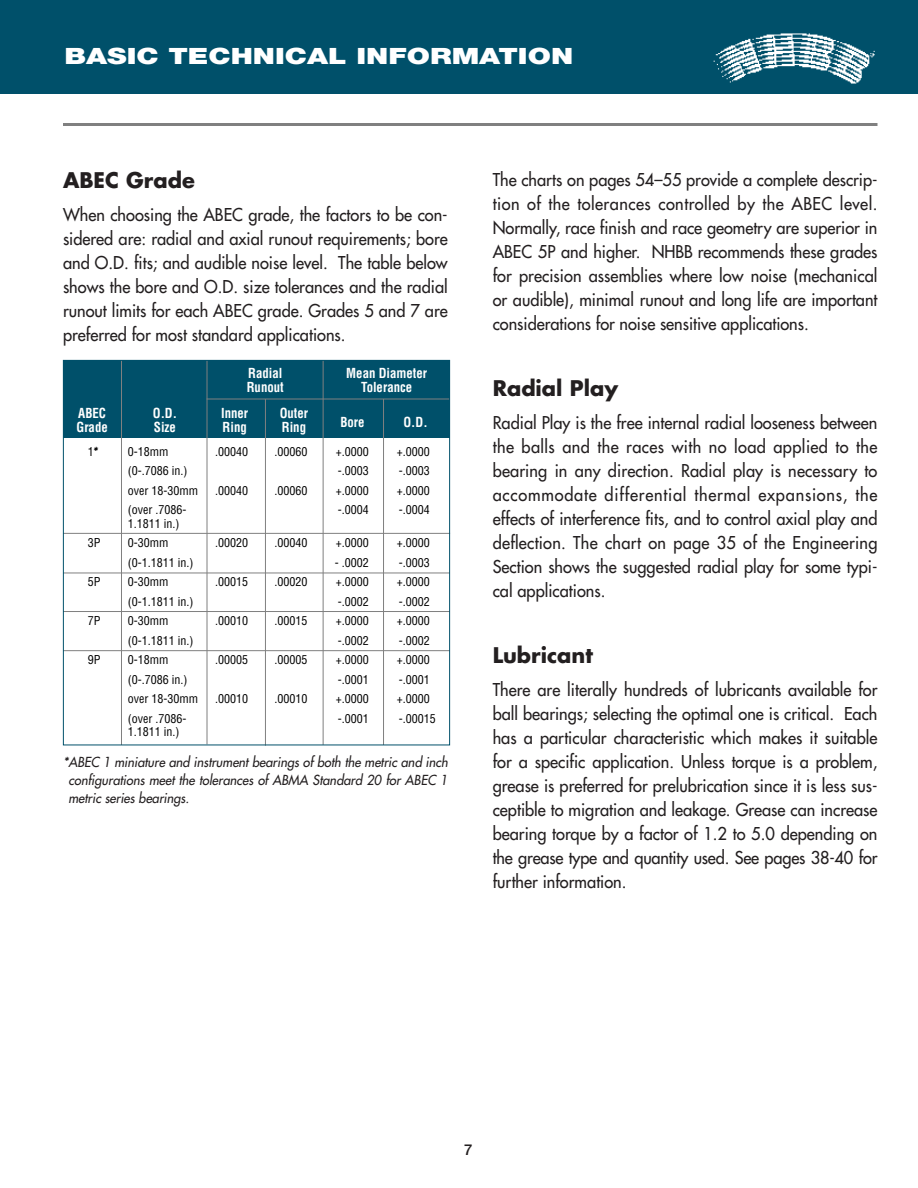
<style>
.page{position:relative;width:918px;height:1188px;background:#fff}
.page>*{position:absolute;margin:0;border:0;box-sizing:border-box;transform-origin:0 0}
.t1{font:900 22.5px "Helvetica Neue";color:#fff;scale:1.3 1}
.t2{font:700 21px "Futura";color:#231f20}
.t3{font:17.25px/24px "Futura";color:#231f20;text-align:justify;scale:.95 1}
.t4{font:500 15px "Helvetica Neue";color:#231f20}
.t5{font:italic 13.5px/18px "Futura";color:#231f20;text-align:justify;scale:.95 1}
.t6{font:700 condensed 13.5px "Helvetica";color:#fff;scale:.95 1}
.t7{font:italic 13.5px "Futura";color:#000;scale:.95 1}
.t8{font:condensed 12px "Helvetica";color:#000}
</style>
<div class="page">
<div style="left:0;top:0;width:918px;height:94px;background:#00506a"></div>
<div style="left:63px;top:360px;width:387px;height:78px;background:#00506a"></div>
<hr style="left:207px;top:399px;width:243px;height:1px;background:#808080">
<hr style="left:63px;top:533px;width:387px;height:1px;background:#808080">
<hr style="left:63px;top:611px;width:387px;height:1px;background:#808080">
<hr style="left:63px;top:573px;width:387px;height:1px;background:#808080">
<hr style="left:63px;top:650px;width:387px;height:1px;background:#808080">
<hr style="left:121px;top:360px;width:1px;height:385px;background:#808080">
<hr style="left:207px;top:360px;width:1px;height:384px;background:#808080">
<hr style="left:265px;top:399px;width:1px;height:347px;background:#808080">
<hr style="left:383px;top:399px;width:1px;height:346px;background:#808080">
<hr style="left:323px;top:360px;width:1px;height:385px;background:#808080">
<div style="left:63px;top:360px;width:387px;height:385px;border:1px solid #00506a"></div>
<hr style="left:63px;top:123px;width:815px;height:3px;background:#808080">
<h1 class="t1" style="left:64px;top:48px;width:393px">BASIC TECHNICAL INFORMATION</h1>
<p class="t2" style="left:63px;top:171px;width:133px">ABEC Grade</p>
<p class="t3" style="left:63px;top:204px;width:407px">When choosing the ABEC grade, the factors to be con&shy;sidered are: radial and axial runout requirements; bore and O.D. fits; and audible noise level. The table below shows the bore and O.D. size tolerances and the radial runout limits for each ABEC grade. Grades 5 and 7 are preferred for most standard applications.</p>
<p class="t6" style="left:248px;top:368px;width:37px">Radial</p>
<p class="t6" style="left:346px;top:368px;width:87px">Mean Diameter</p>
<p class="t6" style="left:247px;top:381px;width:41px">Runout</p>
<p class="t6" style="left:361px;top:381px;width:55px">Tolerance</p>
<p class="t6" style="left:78px;top:408px;width:31px">ABEC</p>
<p class="t6" style="left:153px;top:408px;width:27px">O.D.</p>
<p class="t6" style="left:221px;top:408px;width:30px">Inner</p>
<p class="t6" style="left:280px;top:408px;width:31px">Outer</p>
<p class="t6" style="left:340px;top:417px;width:27px">Bore</p>
<p class="t6" style="left:403px;top:417px;width:27px">O.D.</p>
<p class="t6" style="left:77px;top:422px;width:34px">Grade</p>
<p class="t6" style="left:154px;top:422px;width:25px">Size</p>
<p class="t6" style="left:223px;top:422px;width:27px">Ring</p>
<p class="t6" style="left:282px;top:422px;width:27px">Ring</p>
<p class="t8" style="left:88px;top:447px;width:7px">1</p>
<p class="t8" style="left:128px;top:447px;width:42px">0-18mm</p>
<p class="t8" style="left:215px;top:447px;width:35px">.00040</p>
<p class="t8" style="left:274px;top:447px;width:34px">.00060</p>
<p class="t8" style="left:336px;top:447px;width:34px">+.0000</p>
<p class="t8" style="left:397px;top:447px;width:34px">+.0000</p>
<p class="t8" style="left:128px;top:466px;width:61px">(0-.7086 in.)</p>
<p class="t8" style="left:338px;top:466px;width:32px">-.0003</p>
<p class="t8" style="left:399px;top:466px;width:32px">-.0003</p>
<p class="t8" style="left:128px;top:486px;width:72px">over 18-30mm</p>
<p class="t8" style="left:215px;top:486px;width:35px">.00040</p>
<p class="t8" style="left:274px;top:486px;width:34px">.00060</p>
<p class="t8" style="left:336px;top:486px;width:34px">+.0000</p>
<p class="t8" style="left:397px;top:486px;width:34px">+.0000</p>
<p class="t8" style="left:128px;top:505px;width:60px">(over .7086-</p>
<p class="t8" style="left:338px;top:505px;width:32px">-.0004</p>
<p class="t8" style="left:399px;top:505px;width:32px">-.0004</p>
<p class="t8" style="left:128px;top:519px;width:53px">1.1811 in.)</p>
<p class="t8" style="left:88px;top:538px;width:14px">3P</p>
<p class="t8" style="left:128px;top:538px;width:42px">0-30mm</p>
<p class="t8" style="left:215px;top:538px;width:35px">.00020</p>
<p class="t8" style="left:274px;top:538px;width:34px">.00040</p>
<p class="t8" style="left:336px;top:538px;width:34px">+.0000</p>
<p class="t8" style="left:397px;top:538px;width:34px">+.0000</p>
<p class="t8" style="left:128px;top:558px;width:67px">(0-1.1811 in.)</p>
<p class="t8" style="left:335px;top:558px;width:35px">- .0002</p>
<p class="t8" style="left:399px;top:558px;width:32px">-.0003</p>
<p class="t8" style="left:88px;top:577px;width:14px">5P</p>
<p class="t8" style="left:128px;top:577px;width:42px">0-30mm</p>
<p class="t8" style="left:215px;top:577px;width:35px">.00015</p>
<p class="t8" style="left:274px;top:577px;width:34px">.00020</p>
<p class="t8" style="left:336px;top:577px;width:34px">+.0000</p>
<p class="t8" style="left:397px;top:577px;width:34px">+.0000</p>
<p class="t8" style="left:128px;top:597px;width:67px">(0-1.1811 in.)</p>
<p class="t8" style="left:338px;top:597px;width:32px">-.0002</p>
<p class="t8" style="left:399px;top:597px;width:32px">-.0002</p>
<p class="t8" style="left:88px;top:616px;width:14px">7P</p>
<p class="t8" style="left:128px;top:616px;width:42px">0-30mm</p>
<p class="t8" style="left:215px;top:616px;width:35px">.00010</p>
<p class="t8" style="left:274px;top:616px;width:34px">.00015</p>
<p class="t8" style="left:336px;top:616px;width:34px">+.0000</p>
<p class="t8" style="left:397px;top:616px;width:34px">+.0000</p>
<p class="t8" style="left:128px;top:636px;width:67px">(0-1.1811 in.)</p>
<p class="t8" style="left:338px;top:636px;width:32px">-.0002</p>
<p class="t8" style="left:399px;top:636px;width:32px">-.0002</p>
<p class="t8" style="left:88px;top:655px;width:14px">9P</p>
<p class="t8" style="left:128px;top:655px;width:42px">0-18mm</p>
<p class="t8" style="left:215px;top:655px;width:35px">.00005</p>
<p class="t8" style="left:274px;top:655px;width:34px">.00005</p>
<p class="t8" style="left:336px;top:655px;width:34px">+.0000</p>
<p class="t8" style="left:397px;top:655px;width:34px">+.0000</p>
<p class="t8" style="left:128px;top:675px;width:61px">(0-.7086 in.)</p>
<p class="t8" style="left:338px;top:675px;width:32px">-.0001</p>
<p class="t8" style="left:399px;top:675px;width:32px">-.0001</p>
<p class="t8" style="left:128px;top:694px;width:72px">over 18-30mm</p>
<p class="t8" style="left:215px;top:694px;width:35px">.00010</p>
<p class="t8" style="left:274px;top:694px;width:34px">.00010</p>
<p class="t8" style="left:336px;top:694px;width:34px">+.0000</p>
<p class="t8" style="left:397px;top:694px;width:34px">+.0000</p>
<p class="t8" style="left:128px;top:714px;width:60px">(over .7086-</p>
<p class="t8" style="left:338px;top:714px;width:32px">-.0001</p>
<p class="t8" style="left:399px;top:714px;width:38px">-.00015</p>
<p class="t8" style="left:128px;top:727px;width:53px">1.1811 in.)</p>
<p class="t7" style="left:92px;top:445px;width:7px">*</p>
<p class="t5" style="left:68px;top:754px;width:401px;text-indent:-5px">*ABEC 1 miniature and instrument bearings of both the metric and inch configurations meet the tolerances of ABMA Standard 20 for ABEC 1 metric series bearings.</p>
<p class="t3" style="left:493px;top:169px;width:407px">The charts on pages 54–55 provide a complete descrip&shy;tion of the tolerances controlled by the ABEC level.<br>Normally, race finish and race geometry are superior in ABEC 5P and higher. NHBB recommends these grades for precision assemblies where low noise (mechanical or audible), minimal runout and long life are important considerations for noise sensitive applications.</p>
<p class="t2" style="left:493px;top:379px;width:127px">Radial Play</p>
<p class="t3" style="left:493px;top:412px;width:407px">Radial Play is the free internal radial looseness between the balls and the races with no load applied to the bearing in any direction. Radial play is necessary to accommodate differential thermal expansions, the effects of interference fits, and to control axial play and deflection. The chart on page 35 of the Engineering Section shows the suggested radial play for some typi&shy;cal applications.</p>
<p class="t2" style="left:493px;top:646px;width:102px">Lubricant</p>
<p class="t3" style="left:493px;top:679px;width:407px">There are literally hundreds of lubricants available for ball bearings; selecting the optimal one is critical. Each has a particular characteristic which makes it suitable for a specific application. Unless torque is a problem, grease is preferred for prelubrication since it is less sus&shy;ceptible to migration and leakage. Grease can increase bearing torque by a factor of 1.2 to 5.0 depending on the grease type and quantity used. See pages 38-40 for further information.</p>
<p class="t4" style="left:464px;top:1144px;width:10px">7</p>
</div>
